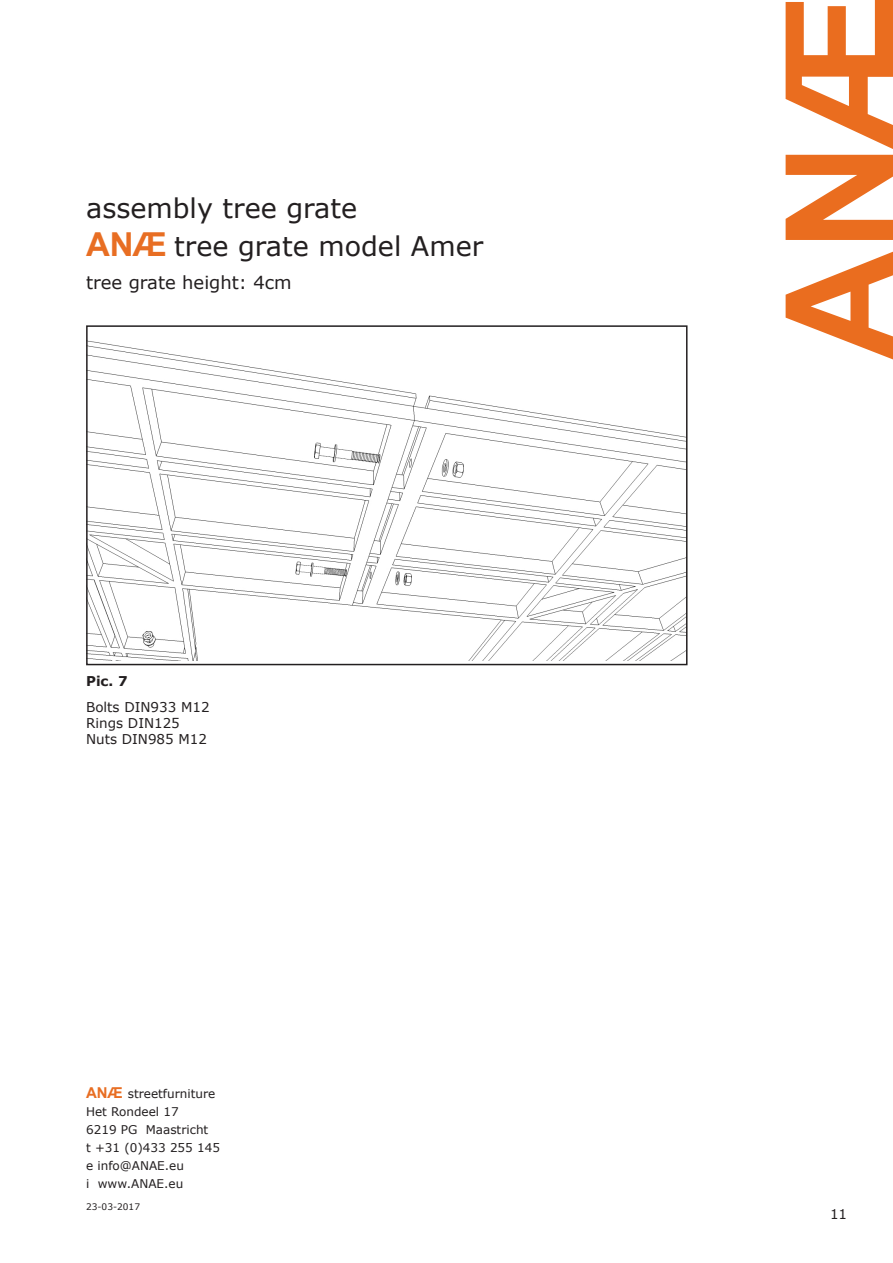
<style>
.page{position:relative;width:893px;height:1263px;background:#fff}
.page>*{position:absolute;margin:0;border:0;box-sizing:border-box;transform-origin:0 0}
.t1{font:27px "Verdana";color:#231f20}
.t2{font:18px "Verdana";color:#231f20}
.t3{font:13.5px "Verdana";color:#231f20}
.t4{font:700 13.5px "Verdana";color:#231f20}
.t5{font:12px/18px "Verdana";color:#231f20}
.t6{font:9px "Verdana";color:#231f20}
.s1{font-family:"Arial";font-weight:700;font-size:33px;color:#e86e23}
.s2{font-family:"Arial";font-weight:700;font-size:15px;color:#e86e23}
</style>
<div class="page">
<img style="left:89px;top:341px;width:595px;height:319px">
<div style="left:86px;top:325px;width:601px;height:340px;border:2px solid #231f20"></div>
<svg style="left:786px;top:0;width:107px;height:359px"></svg>
<p class="t1" style="left:86px;top:189px;width:273px">assembly tree grate</p>
<h1 class="t1" style="left:86px;top:228px;width:399px"><span class="s1">ANÆ</span> tree grate model Amer</h1>
<h2 class="t2" style="left:86px;top:270px;width:207px">tree grate height: 4cm</h2>
<p class="t4" style="left:86px;top:671px;width:43px">Pic. 7</p>
<p class="t3" style="left:86px;top:698px;width:125px">Bolts DIN933 M12</p>
<p class="t3" style="left:86px;top:714px;width:95px">Rings DIN125</p>
<p class="t3" style="left:86px;top:730px;width:123px">Nuts DIN985 M12</p>
<p class="t5" style="left:86px;top:1085px;width:135px"><span class="s2">ANÆ</span> streetfurniture<br>Het Rondeel 17<br>6219 PG Maastricht<br>t +31 (0)433 255 145 e info@ANAE.eu<br>i www.ANAE.eu</p>
<p class="t6" style="left:86px;top:1200px;width:55px">23-03-2017</p>
<p class="t3" style="left:830px;top:1205px;width:19px">11</p>
</div>
